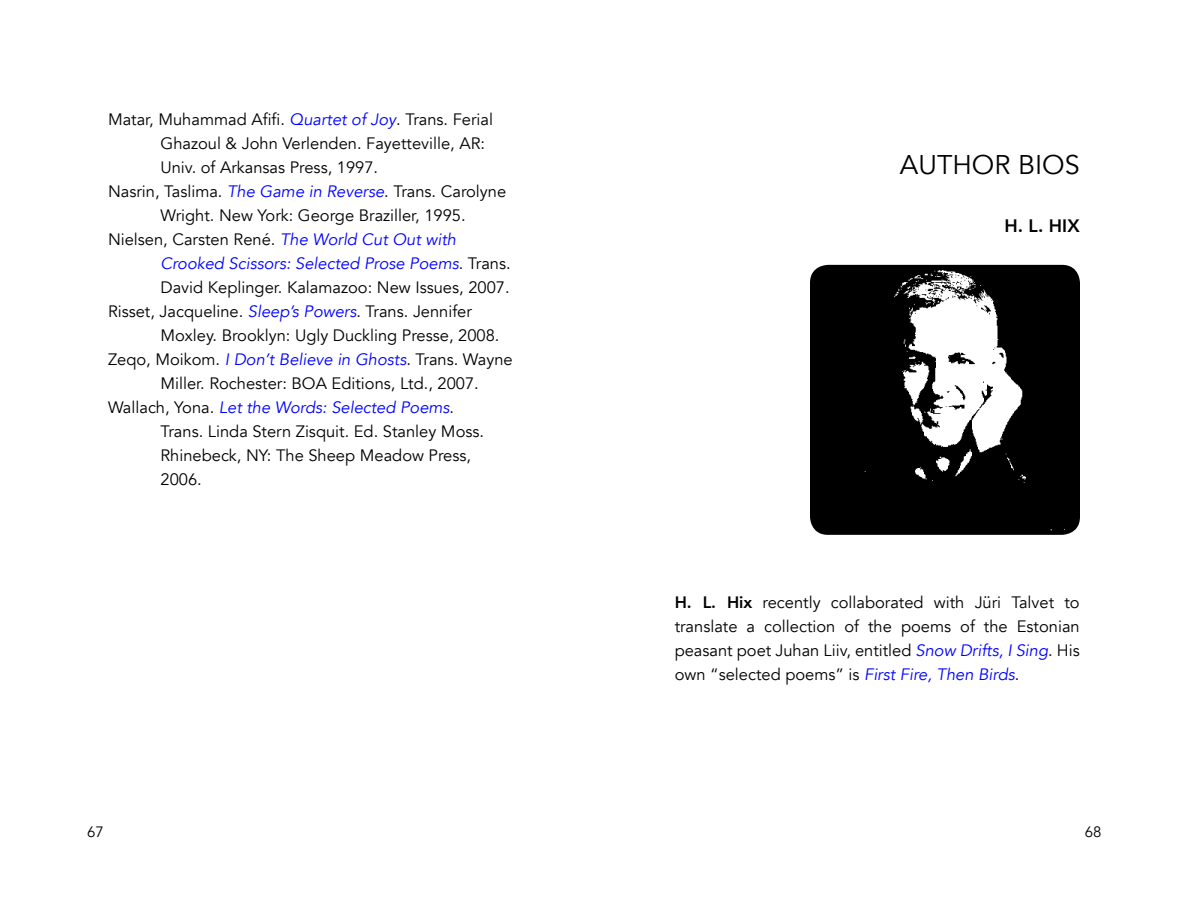
<style>
.page{position:relative;width:1188px;height:918px;background:#fff}
.page>*{position:absolute;margin:0;border:0;box-sizing:border-box;transform-origin:0 0}
.t1{font:27px "Avenir";color:#000}
.t2{font:800 18px "Avenir";color:#000}
.t3{font:16.5px/24px "Avenir";color:#000;text-align:justify}
.t4{font:italic 16.5px "Avenir";color:#00f}
.t5{font:15px "Avenir";color:#000}
.s1{font-style:italic;color:#00f}
.s2{font-style:normal;color:#000}
.s3{font-weight:800}
</style>
<div class="page">
<img style="left:810px;top:265px;width:270px;height:270px">
<p class="t3" style="left:108px;top:107px;width:387px">Matar, Muhammad Afifi. <span class="s1">Quartet of Joy</span>. Trans. Ferial</p>
<p class="t3" style="left:161px;top:131px;width:326px">Ghazoul &amp; John Verlenden. Fayetteville, AR:</p>
<p class="t3" style="left:161px;top:155px;width:219px">Univ. of Arkansas Press, 1997.</p>
<p class="t3" style="left:108px;top:179px;width:400px">Nasrin, Taslima. <span class="s1">The Game in Reverse</span>. Trans. Carolyne</p>
<p class="t3" style="left:161px;top:203px;width:307px">Wright. New York: George Braziller, 1995.</p>
<p class="t3" style="left:108px;top:227px;width:350px">Nielsen, Carsten René. <span class="s1">The World Cut Out with</span></p>
<p class="t4" style="left:161px;top:253px;width:352px">Crooked Scissors: Selected Prose Poems<span class="s2">. Trans.</span></p>
<p class="t3" style="left:161px;top:275px;width:351px">David Keplinger. Kalamazoo: New Issues, 2007.</p>
<p class="t3" style="left:108px;top:299px;width:365px">Risset, Jacqueline. <span class="s1">Sleep’s Powers</span>. Trans. Jennifer</p>
<p class="t3" style="left:161px;top:323px;width:341px">Moxley. Brooklyn: Ugly Duckling Presse, 2008.</p>
<p class="t3" style="left:108px;top:347px;width:406px">Zeqo, Moikom. <span class="s1">I Don’t Believe in Ghosts</span>. Trans. Wayne</p>
<p class="t3" style="left:161px;top:371px;width:320px">Miller. Rochester: BOA Editions, Ltd., 2007.</p>
<p class="t4" style="left:108px;top:397px;width:348px"><span class="s2">Wallach, Yona.</span> Let the Words: Selected Poems<span class="s2">.</span></p>
<p class="t3" style="left:161px;top:419px;width:325px">Trans. Linda Stern Zisquit. Ed. Stanley Moss.</p>
<p class="t3" style="left:161px;top:443px;width:312px">Rhinebeck, NY: The Sheep Meadow Press,</p>
<p class="t3" style="left:161px;top:467px;width:43px">2006.</p>
<h1 class="t1" style="left:900px;top:149px;width:181px">AUTHOR BIOS</h1>
<p class="t2" style="left:1004px;top:212px;width:77px">H. L. HIX</p>
<p class="t3" style="left:675px;top:590px;width:407px"><span class="s3">H. L. Hix</span> recently collaborated with Jüri Talvet to translate a collection of the poems of the Estonian peasant poet Juhan Liiv, entitled <span class="s1">Snow Drifts, I Sing</span>. His own “selected poems” is <span class="s1">First Fire, Then Birds</span>.</p>
<p class="t5" style="left:87px;top:823px;width:18px">67</p>
<p class="t5" style="left:1085px;top:823px;width:18px">68</p>
</div>
